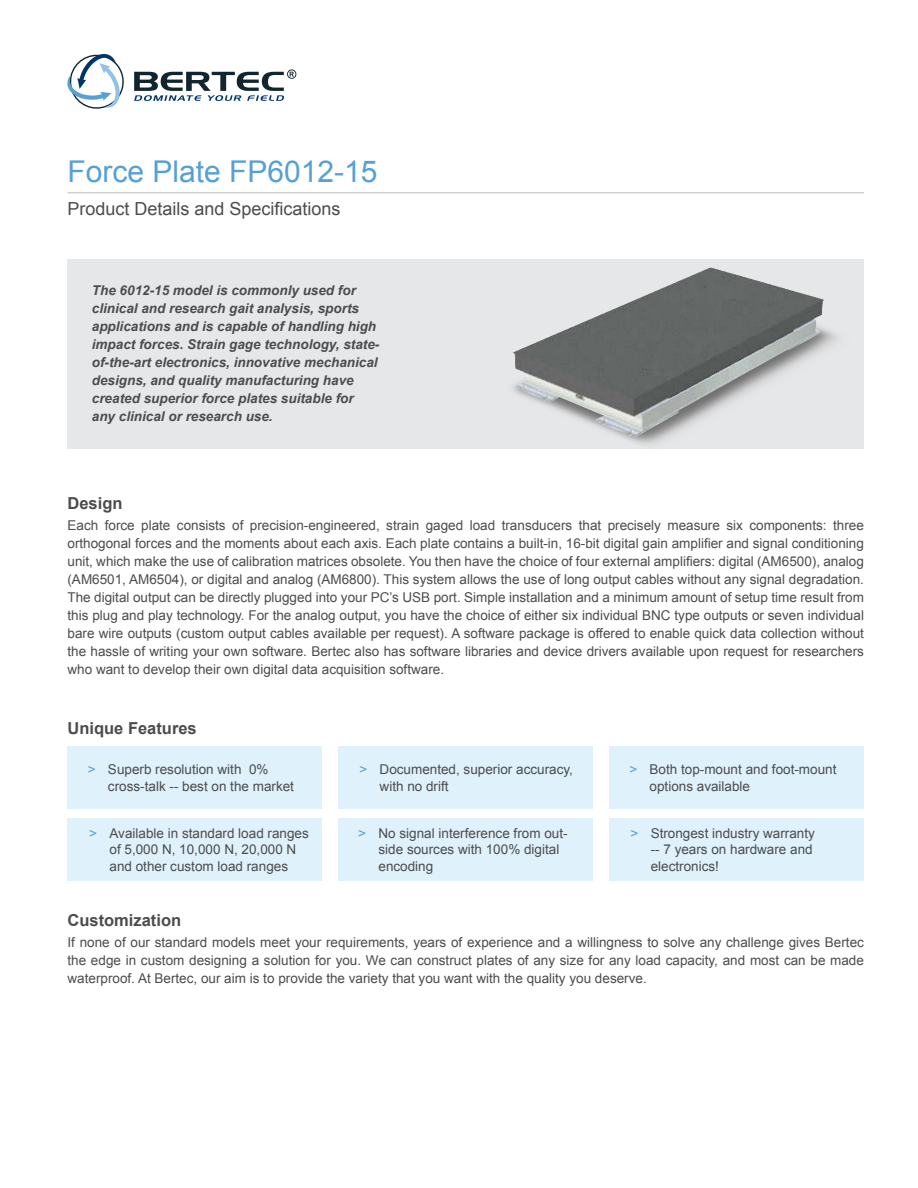
<style>
.page{position:relative;width:918px;height:1188px;background:#fff}
.page>*{position:absolute;margin:0;border:0;box-sizing:border-box;transform-origin:0 0}
.t1{font:30px "Arial";color:#56a0d5}
.Paragraph_Title{font:18px "Arial";color:#4b4c4d}
.Paragraph_Title-2{font:700 16.5px "Arial";color:#4b4c4d}
.Paragraph{font:13.5px/18px "Arial";color:#4b4c4d}
.Paragraph-2{font:italic 700 13.5px/18px "Arial";color:#4b4c4d}
.s1{color:#56a0d5}
</style>
<div class="page">
<svg style="left:67px;top:53px;width:57px;height:56px"></svg>
<svg style="left:134px;top:69px;width:162px;height:32px"></svg>
<hr style="left:68px;top:192px;width:796px;height:1px;background:#bcbdc0">
<div style="left:68px;top:259px;width:796px;height:190px;background:#e6e7e9"></div>
<div style="left:609px;top:746px;width:255px;height:63px;background:#dff1fa"></div>
<div style="left:338px;top:746px;width:255px;height:63px;background:#dff1fa"></div>
<div style="left:68px;top:746px;width:254px;height:63px;background:#dff1fa"></div>
<div style="left:609px;top:818px;width:255px;height:63px;background:#dff1fa"></div>
<div style="left:338px;top:818px;width:255px;height:63px;background:#dff1fa"></div>
<div style="left:68px;top:818px;width:254px;height:63px;background:#dff1fa"></div>
<img style="left:513px;top:267px;width:325px;height:177px">
<p class="t1" style="left:68px;top:152px;width:312px">Force Plate FP6012-15</p>
<p class="Paragraph_Title" style="left:68px;top:197px;width:275px">Product Details and Specifications</p>
<p class="Paragraph-2" style="left:92px;top:282px;width:289px">The 6012-15 model is commonly used for clinical and research gait analysis, sports applications and is capable of handling high impact forces. Strain gage technology, state&shy;of-the-art electronics, innovative mechanical designs, and quality manufacturing have created superior force plates suitable for any clinical or research use.</p>
<p class="Paragraph_Title-2" style="left:68px;top:493px;width:57px">Design</p>
<p class="Paragraph" style="left:68px;top:517px;width:798px;text-align:justify">Each force plate consists of precision-engineered, strain gaged load transducers that precisely measure six components: three orthogonal forces and the moments about each axis. Each plate contains a built-in, 16-bit digital gain amplifier and signal conditioning unit, which make the use of calibration matrices obsolete. You then have the choice of four external amplifiers: digital (AM6500), analog (AM6501, AM6504), or digital and analog (AM6800). This system allows the use of long output cables without any signal degradation.<br>The digital output can be directly plugged into your PC’s USB port. Simple installation and a minimum amount of setup time result from this plug and play technology. For the analog output, you have the choice of either six individual BNC type outputs or seven individual bare wire outputs (custom output cables available per request). A software package is offered to enable quick data collection without the hassle of writing your own software. Bertec also has software libraries and device drivers available upon request for researchers who want to develop their own digital data acquisition software.</p>
<p class="Paragraph_Title-2" style="left:68px;top:718px;width:131px">Unique Features</p>
<p class="Paragraph" style="left:108px;top:761px;width:188px;line-height:16.5px;text-indent:-20px"><span class="s1">&gt;</span> Superb resolution with 0% cross-talk -- best on the market</p>
<p class="Paragraph" style="left:89px;top:825px;width:221px;line-height:16.5px;text-align:center"><span class="s1">&gt;</span> Available in standard load ranges of 5,000 N, 10,000 N, 20,000 N<br>and other custom load ranges</p>
<p class="Paragraph" style="left:380px;top:761px;width:195px;line-height:16.5px;text-indent:-20px"><span class="s1">&gt;</span> Documented, superior accuracy, with no drift</p>
<p class="Paragraph" style="left:650px;top:761px;width:188px;line-height:16.5px;text-indent:-20px"><span class="s1">&gt;</span> Both top-mount and foot-mount options available</p>
<p class="Paragraph" style="left:379px;top:825px;width:191px;line-height:16.5px;text-indent:-20px"><span class="s1">&gt;</span> No signal interference from out&shy;side sources with 100% digital encoding</p>
<p class="Paragraph" style="left:651px;top:825px;width:166px;line-height:16.5px;text-indent:-20px"><span class="s1">&gt;</span> Strongest industry warranty -- 7 years on hardware and electronics!</p>
<p class="Paragraph_Title-2" style="left:68px;top:910px;width:115px">Customization</p>
<p class="Paragraph" style="left:68px;top:934px;width:798px;text-align:justify">If none of our standard models meet your requirements, years of experience and a willingness to solve any challenge gives Bertec the edge in custom designing a solution for you. We can construct plates of any size for any load capacity, and most can be made waterproof. At Bertec, our aim is to provide the variety that you want with the quality you deserve.</p>
</div>
